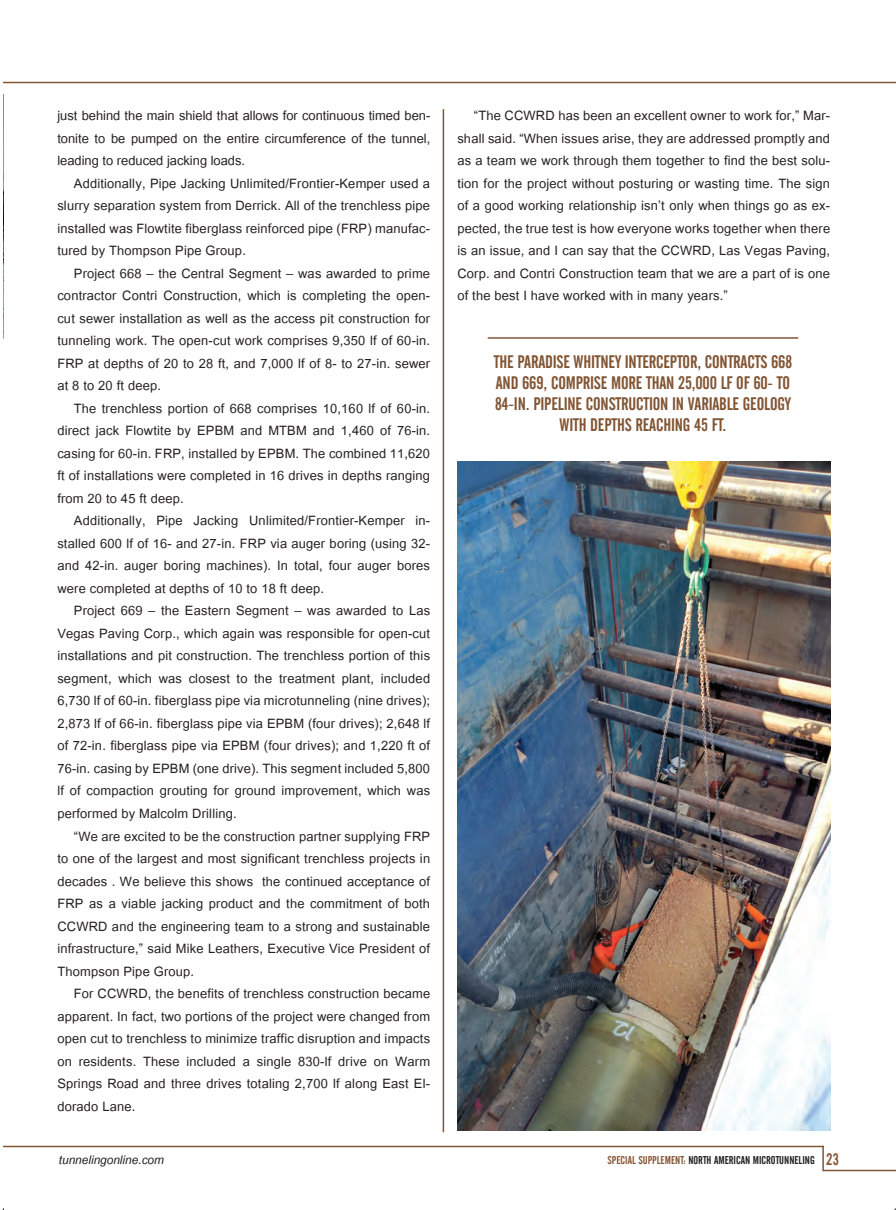
<style>
.page{position:relative;width:896px;height:1210px;background:#fff}
.page>*{position:absolute;margin:0;border:0;box-sizing:border-box;transform-origin:0 0}
.t1{font:18px/22.5px "Utsaah";letter-spacing:.01em;color:#231f20;text-align:justify}
.t2{font:18px/21px "Alternate Gothic No 2 BT";letter-spacing:-.01em;color:#825534;text-align:center}
.t3{font:italic 16.5px "Utsaah";color:#231f20}
.t4{font:11.25px "Alternate Gothic No 2 BT";color:#231f20}
.s1{color:#825534}
.s2{font-size:16.5px;color:#825534}
</style>
<div class="page">
<hr style="left:442px;top:109px;width:2px;height:1023px;background:#825534">
<img style="left:457px;top:461px;width:373px;height:669px">
<hr style="left:487px;top:337px;width:310px;height:2px;background:#825534">
<img style="left:3px;top:95px;width:1px;height:244px">
<hr style="left:3px;top:82px;width:891px;height:1px;background:#825534">
<hr style="left:3px;top:1145px;width:820px;height:2px;background:#825534">
<svg style="left:822px;top:1145px;width:1px;height:24px"></svg>
<hr style="left:822px;top:1169px;width:72px;height:2px;background:#825534">
<p class="t1" style="left:57px;top:106px;width:374px">just behind the main shield that allows for continuous timed ben&shy;tonite to be pumped on the entire circumference of the tunnel, leading to reduced jacking loads.</p>
<p class="t1" style="left:57px;top:173px;width:374px;text-indent:17px">Additionally, Pipe Jacking Unlimited/Frontier-Kemper used a slurry separation system from Derrick. All of the trenchless pipe installed was Flowtite fiberglass reinforced pipe (FRP) manufac&shy;tured by Thompson Pipe Group.</p>
<p class="t1" style="left:57px;top:263px;width:374px;text-indent:17px">Project 668 – the Central Segment – was awarded to prime contractor Contri Construction, which is completing the open&shy;cut sewer installation as well as the access pit construction for tunneling work. The open-cut work comprises 9,350 lf of 60-in.<br>FRP at depths of 20 to 28 ft, and 7,000 lf of 8- to 27-in. sewer at 8 to 20 ft deep.</p>
<p class="t1" style="left:57px;top:398px;width:374px;text-indent:17px">The trenchless portion of 668 comprises 10,160 lf of 60-in. direct jack Flowtite by EPBM and MTBM and 1,460 of 76-in. casing for 60-in. FRP, installed by EPBM. The combined 11,620 ft of installations were completed in 16 drives in depths ranging from 20 to 45 ft deep.</p>
<p class="t1" style="left:57px;top:511px;width:374px;text-indent:17px">Additionally, Pipe Jacking Unlimited/Frontier-Kemper in&shy;stalled 600 lf of 16- and 27-in. FRP via auger boring (using 32- and 42-in. auger boring machines). In total, four auger bores were completed at depths of 10 to 18 ft deep.</p>
<p class="t1" style="left:57px;top:601px;width:374px;text-indent:17px">Project 669 – the Eastern Segment – was awarded to Las Vegas Paving Corp., which again was responsible for open-cut installations and pit construction. The trenchless portion of this segment, which was closest to the treatment plant, included 6,730 lf of 60-in. fiberglass pipe via microtunneling (nine drives); 2,873 lf of 66-in. fiberglass pipe via EPBM (four drives); 2,648 lf of 72-in. fiberglass pipe via EPBM (four drives); and 1,220 ft of 76-in. casing by EPBM (one drive). This segment included 5,800 lf of compaction grouting for ground improvement, which was performed by Malcolm Drilling.</p>
<p class="t1" style="left:57px;top:826px;width:374px;text-indent:17px">“We are excited to be the construction partner supplying FRP to one of the largest and most significant trenchless projects in decades . We believe this shows the continued acceptance of FRP as a viable jacking product and the commitment of both CCWRD and the engineering team to a strong and sustainable infrastructure,” said Mike Leathers, Executive Vice President of Thompson Pipe Group.</p>
<p class="t1" style="left:57px;top:983px;width:374px;text-indent:17px">For CCWRD, the benefits of trenchless construction became apparent. In fact, two portions of the project were changed from open cut to trenchless to minimize traffic disruption and impacts on residents. These included a single 830-lf drive on Warm Springs Road and three drives totaling 2,700 lf along East El&shy;dorado Lane.</p>
<p class="t1" style="left:457px;top:106px;width:374px;text-indent:17px">“The CCWRD has been an excellent owner to work for,” Mar&shy;shall said. “When issues arise, they are addressed promptly and as a team we work through them together to find the best solu&shy;tion for the project without posturing or wasting time. The sign of a good working relationship isn’t only when things go as ex&shy;pected, the true test is how everyone works together when there is an issue, and I can say that the CCWRD, Las Vegas Paving, Corp. and Contri Construction team that we are a part of is one of the best I have worked with in many years.”</p>
<p class="t2" style="left:493px;top:351px;width:299px">THE PARADISE WHITNEY INTERCEPTOR, CONTRACTS 668<br>AND 669, COMPRISE MORE THAN 25,000 LF OF 60- TO 84-IN. PIPELINE CONSTRUCTION IN VARIABLE GEOLOGY WITH DEPTHS REACHING 45 FT.</p>
<p class="t3" style="left:59px;top:1151px;width:107px">tunnelingonline.com</p>
<p class="t4" style="left:607px;top:1153px;width:233px"><span class="s1">SPECIAL SUPPLEMENT:</span> NORTH AMERICAN MICROTUNNELING <span class="s2">23</span></p>
</div>
